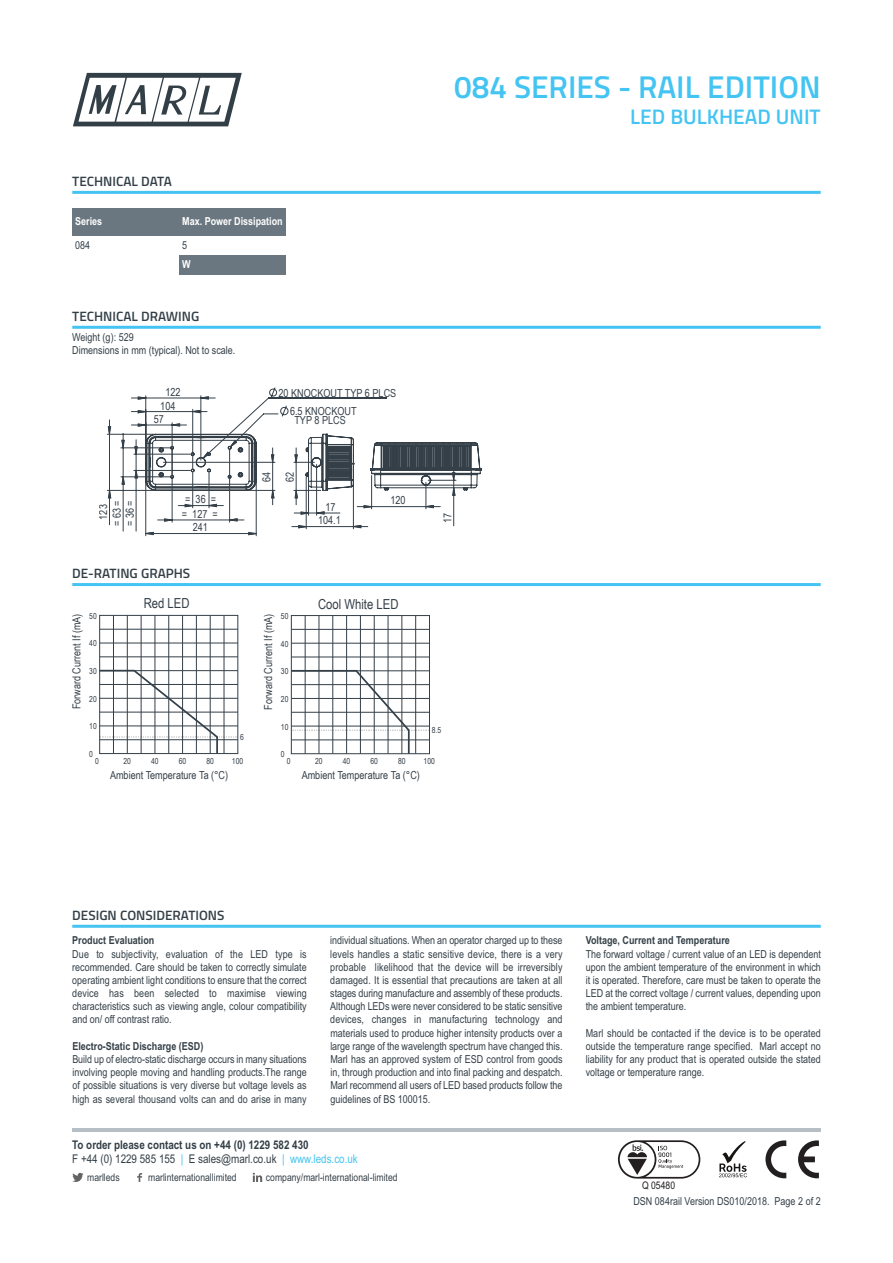
<style>
.page{position:relative;width:893px;height:1263px;background:#fff}
.page>*{position:absolute;margin:0;border:0;box-sizing:border-box;transform-origin:0 0}
.t1{font:600 31.5px "Titillium";color:#44c4f2}
.t2{font:600 21px "Titillium";color:#44c4f2}
.t3{font:13.8px "Arial Narrow";color:#343f48}
.t4{font:600 13.5px "Titillium";color:#333f47}
.t5{font:700 12px/14.4px "Arial Narrow";color:#333f47}
.t6{font:11.1px/18.8px "Arial Narrow";color:#343f48}
.t7{font:10.95px/13.2px "Arial Narrow";color:#333f47;text-align:justify}
.t8{font:700 10.95px "Arial Narrow";color:#333f47}
.t9{font:700 10.95px "Arial Narrow";color:#fff}
.t10{font:10.5px "Arial Narrow";color:#333f47}
.t11{font:10.5px "Arial Narrow";color:#231f20}
.t12{font:8.25px "Arial Narrow";color:#343f48}
.s1{font-weight:400}
.s2{font-weight:400;color:#44c4f2}
</style>
<div class="page">
<svg style="left:73px;top:72px;width:169px;height:55px"></svg>
<svg style="left:73px;top:73px;width:169px;height:53px"></svg>
<hr style="left:72px;top:1128px;width:749px;height:4px;background:#b7bfc6">
<svg style="left:618px;top:1140px;width:82px;height:38px"></svg>
<svg style="left:719px;top:1177px;width:28px;height:1px"></svg>
<svg style="left:719px;top:1141px;width:28px;height:36px"></svg>
<svg style="left:765px;top:1140px;width:21px;height:38px"></svg>
<svg style="left:798px;top:1140px;width:21px;height:38px"></svg>
<hr style="left:72px;top:191px;width:749px;height:3px;background:#44c4f2">
<div style="left:72px;top:208px;width:107px;height:28px;background:#6a7780"></div>
<div style="left:179px;top:208px;width:107px;height:28px;background:#6a7780"></div>
<div style="left:179px;top:255px;width:107px;height:19px;background:#6a7780"></div>
<hr style="left:72px;top:326px;width:749px;height:3px;background:#44c4f2">
<svg style="left:107px;top:387px;width:375px;height:149px"></svg>
<hr style="left:72px;top:583px;width:749px;height:3px;background:#44c4f2">
<hr style="left:72px;top:925px;width:749px;height:3px;background:#44c4f2">
<svg style="left:72px;top:1173px;width:12px;height:9px"></svg>
<svg style="left:137px;top:1173px;width:5px;height:9px"></svg>
<svg style="left:253px;top:1173px;width:9px;height:9px"></svg>
<hr style="left:291px;top:643px;width:138px;height:1px;background:#343f48">
<hr style="left:305px;top:615px;width:1px;height:139px;background:#343f48">
<hr style="left:319px;top:615px;width:1px;height:139px;background:#343f48">
<hr style="left:333px;top:615px;width:1px;height:139px;background:#343f48">
<hr style="left:346px;top:615px;width:1px;height:139px;background:#343f48">
<hr style="left:360px;top:615px;width:1px;height:139px;background:#343f48">
<hr style="left:374px;top:615px;width:1px;height:139px;background:#343f48">
<hr style="left:388px;top:615px;width:1px;height:139px;background:#343f48">
<hr style="left:402px;top:615px;width:1px;height:139px;background:#343f48">
<hr style="left:415px;top:615px;width:1px;height:139px;background:#343f48">
<div style="left:291px;top:615px;width:139px;height:139px;border:1px solid #343f48"></div>
<hr style="left:291px;top:629px;width:138px;height:1px;background:#343f48">
<hr style="left:291px;top:657px;width:138px;height:1px;background:#343f48">
<svg style="left:290px;top:669px;width:140px;height:86px"></svg>
<hr style="left:100px;top:643px;width:138px;height:1px;background:#343f48">
<hr style="left:113px;top:615px;width:1px;height:138px;background:#343f48">
<hr style="left:127px;top:615px;width:1px;height:138px;background:#343f48">
<hr style="left:141px;top:615px;width:1px;height:138px;background:#343f48">
<hr style="left:155px;top:615px;width:1px;height:138px;background:#343f48">
<hr style="left:168px;top:615px;width:1px;height:138px;background:#343f48">
<hr style="left:182px;top:615px;width:1px;height:138px;background:#343f48">
<hr style="left:196px;top:615px;width:1px;height:138px;background:#343f48">
<hr style="left:210px;top:615px;width:1px;height:138px;background:#343f48">
<hr style="left:224px;top:615px;width:1px;height:138px;background:#343f48">
<div style="left:99px;top:615px;width:139px;height:139px;border:1px solid #343f48"></div>
<hr style="left:100px;top:629px;width:138px;height:1px;background:#343f48">
<hr style="left:100px;top:657px;width:138px;height:1px;background:#343f48">
<svg style="left:99px;top:669px;width:139px;height:86px"></svg>
<p class="t4" style="left:72px;top:177px;width:101px">TECHNICAL DATA</p>
<p class="t9" style="left:75px;top:215px;width:29px">Series</p>
<p class="t9" style="left:182px;top:215px;width:102px">Max. Power Dissipation</p>
<p class="t7" style="left:75px;top:238px;width:17px">084</p>
<p class="t7" style="left:182px;top:238px;width:7px">5</p>
<p class="t9" style="left:182px;top:257px;width:10px">W</p>
<p class="t4" style="left:72px;top:312px;width:129px">TECHNICAL DRAWING</p>
<p class="t7" style="left:72px;top:330px;width:165px">Weight (g): 529<br>Dimensions in mm (typical). Not to scale.</p>
<p class="t6" style="left:165px;top:383px;width:17px">122</p>
<p class="t6" style="left:154px;top:399px;width:23px;line-height:13.5px;text-indent:6px">104<br>57</p>
<p class="t6" style="left:185px;top:490px;width:32px">= 36 =</p>
<p class="t6" style="left:107px;top:526px;width:27px;rotate:-90deg">=63=</p>
<p class="t6" style="left:182px;top:504px;width:37px">= 127 =</p>
<p class="t6" style="left:120px;top:526px;width:27px;rotate:-90deg">=36=</p>
<p class="t6" style="left:94px;top:519px;width:17px;rotate:-90deg">123</p>
<p class="t6" style="left:193px;top:518px;width:17px">241</p>
<p class="t4" style="left:72px;top:569px;width:119px">DE-RATING GRAPHS</p>
<p class="t3" style="left:144px;top:596px;width:48px">Red LED</p>
<p class="t6" style="left:290px;top:383px;width:108px;text-indent:-11px">20 KNOCKOUT TYP 6 PLCS<br>6.5 KNOCKOUT</p>
<p class="t6" style="left:294px;top:411px;width:53px">TYP 8 PLCS</p>
<p class="t6" style="left:257px;top:482px;width:12px;rotate:-90deg">64</p>
<p class="t6" style="left:281px;top:482px;width:12px;rotate:-90deg">62</p>
<p class="t6" style="left:325px;top:497px;width:12px">17</p>
<p class="t6" style="left:318px;top:511px;width:24px">104.1</p>
<p class="t6" style="left:390px;top:491px;width:17px">120</p>
<p class="t3" style="left:318px;top:596px;width:82px">Cool White LED</p>
<h1 class="t1" style="left:454px;top:76px;width:368px">084 SERIES - RAIL EDITION</h1>
<h2 class="t2" style="left:630px;top:109px;width:192px">LED BULKHEAD UNIT</h2>
<p class="t6" style="left:438px;top:523px;width:12px;rotate:-90deg">17</p>
<p class="t12" style="left:89px;top:611px;width:9px">50</p>
<p class="t12" style="left:89px;top:639px;width:9px">40</p>
<p class="t12" style="left:89px;top:666px;width:9px">30</p>
<p class="t12" style="left:89px;top:694px;width:9px">20</p>
<p class="t12" style="left:89px;top:722px;width:9px">10</p>
<p class="t12" style="left:89px;top:749px;width:5px">0</p>
<p class="t12" style="left:95px;top:756px;width:5px">0</p>
<p class="t12" style="left:124px;top:756px;width:9px">20</p>
<p class="t12" style="left:151px;top:756px;width:9px">40</p>
<p class="t12" style="left:179px;top:756px;width:9px">60</p>
<p class="t12" style="left:206px;top:756px;width:9px">80</p>
<p class="t12" style="left:232px;top:756px;width:13px">100</p>
<p class="t6" style="left:110px;top:766px;width:120px">Ambient Temperature Ta (°C)</p>
<p class="t6" style="left:67px;top:709px;width:97px;rotate:-90deg">Forward Current If (mA)</p>
<p class="t12" style="left:240px;top:732px;width:5px">6</p>
<p class="t12" style="left:281px;top:611px;width:9px">50</p>
<p class="t12" style="left:281px;top:639px;width:9px">40</p>
<p class="t12" style="left:281px;top:666px;width:9px">30</p>
<p class="t12" style="left:281px;top:694px;width:9px">20</p>
<p class="t12" style="left:281px;top:722px;width:9px">10</p>
<p class="t12" style="left:281px;top:749px;width:5px">0</p>
<p class="t12" style="left:287px;top:756px;width:5px">0</p>
<p class="t12" style="left:315px;top:756px;width:9px">20</p>
<p class="t12" style="left:343px;top:756px;width:9px">40</p>
<p class="t12" style="left:370px;top:756px;width:9px">60</p>
<p class="t12" style="left:398px;top:756px;width:9px">80</p>
<p class="t12" style="left:424px;top:756px;width:13px">100</p>
<p class="t6" style="left:302px;top:766px;width:120px">Ambient Temperature Ta (°C)</p>
<p class="t6" style="left:259px;top:709px;width:97px;rotate:-90deg">Forward Current If (mA)</p>
<p class="t12" style="left:432px;top:726px;width:11px">8.5</p>
<p class="t4" style="left:72px;top:910px;width:154px">DESIGN CONSIDERATIONS</p>
<p class="t8" style="left:72px;top:934px;width:84px">Product Evaluation</p>
<p class="t7" style="left:72px;top:947px;width:236px">Due to subjectivity, evaluation of the LED type is recommended. Care should be taken to correctly simulate operating ambient light conditions to ensure that the correct device has been selected to maximise viewing characteristics such as viewing angle, colour compatibility and on/ off contrast ratio.</p>
<p class="t8" style="left:72px;top:1040px;width:133px">Electro-Static Discharge (ESD)</p>
<p class="t7" style="left:72px;top:1053px;width:236px">Build up of electro-static discharge occurs in many situations involving people moving and handling products.The range of possible situations is very diverse but voltage levels as high as several thousand volts can and do arise in many</p>
<p class="t7" style="left:330px;top:934px;width:234px">individual situations. When an operator charged up to these levels handles a static sensitive device, there is a very probable likelihood that the device will be irreversibly damaged. It is essential that precautions are taken at all stages during manufacture and assembly of these products.<br>Although LEDs were never considered to be static sensitive devices, changes in manufacturing technology and materials used to produce higher intensity products over a large range of the wavelength spectrum have changed this.<br>Marl has an approved system of ESD control from goods in, through production and into final packing and despatch.<br>Marl recommend all users of LED based products follow the guidelines of BS 100015.</p>
<p class="t8" style="left:586px;top:934px;width:146px">Voltage, Current and Temperature</p>
<p class="t7" style="left:586px;top:947px;width:237px">The forward voltage / current value of an LED is dependent upon the ambient temperature of the environment in which it is operated. Therefore, care must be taken to operate the LED at the correct voltage / current values, depending upon the ambient temperature.</p>
<p class="t7" style="left:586px;top:1026px;width:237px">Marl should be contacted if the device is to be operated outside the temperature range specified. Marl accept no liability for any product that is operated outside the stated voltage or temperature range.</p>
<p class="t5" style="left:72px;top:1137px;width:287px">To order please contact us on +44 (0) 1229 582 430<br><span class="s1">F +44 (0) 1229 585 155</span> <span class="s2">|</span> <span class="s1">E sales@marl.co.uk</span> <span class="s2">| www.leds.co.uk</span></p>
<p class="t10" style="left:87px;top:1171px;width:34px">marlleds</p>
<p class="t10" style="left:148px;top:1171px;width:90px">marlinternationallimited</p>
<p class="t10" style="left:266px;top:1171px;width:133px">company/marl-international-limited</p>
<p class="t11" style="left:642px;top:1179px;width:35px">Q 05480</p>
<p class="t7" style="left:633px;top:1195px;width:189px">DSN 084rail Version DS010/2018. Page 2 of 2</p>
</div>
